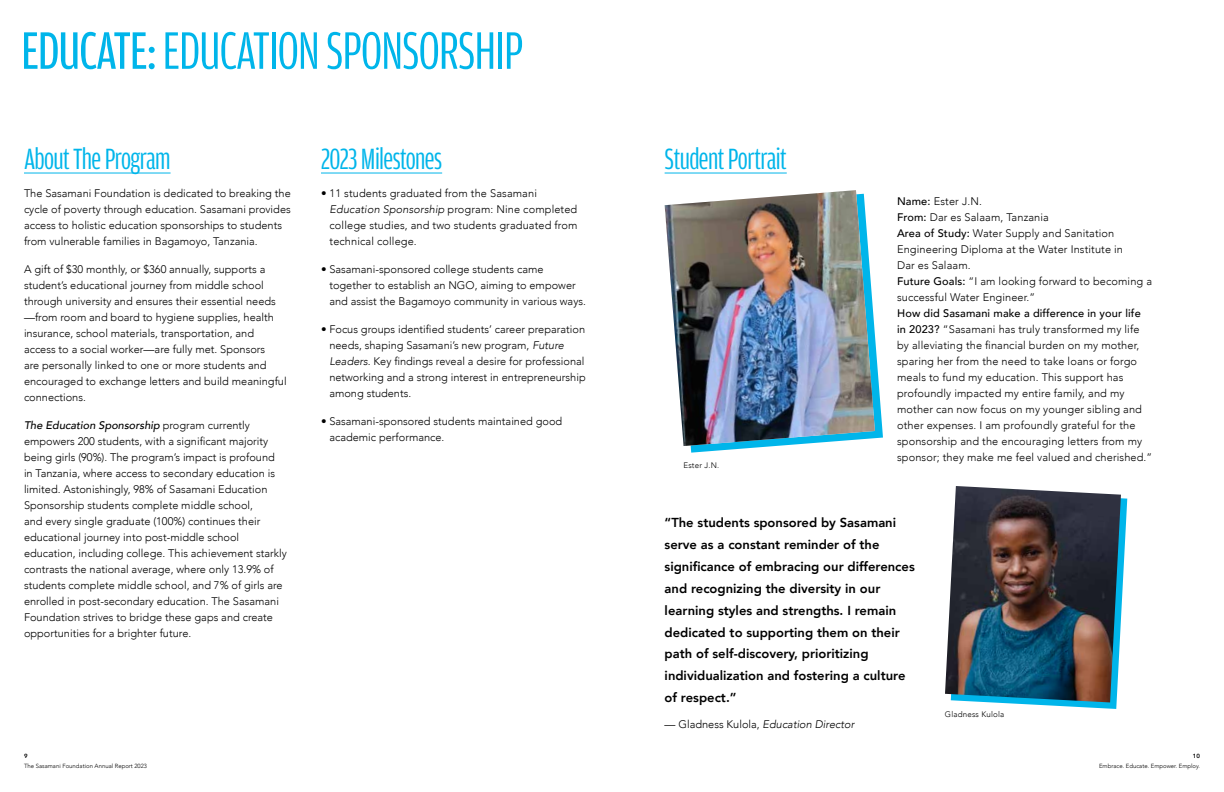
<style>
.page{position:relative;width:1224px;height:792px;background:#fff}
.page>*{position:absolute;margin:0;border:0;box-sizing:border-box;transform-origin:0 0}
.t1{font:56px "Amplitude Comp";letter-spacing:-.02em;color:#00b5ea}
.t2{font:31.1px "Amplitude Comp";letter-spacing:-.02em;color:#00b5ea}
.t3{font:800 13px/22px "Avenir";color:#000}
.t4{font:300 11px/16px "Avenir";color:#000}
.t5{font:italic 300 11px "Avenir";color:#000}
.t6{font:300 8px "Avenir";letter-spacing:.02em;color:#000}
.t7{font:300 6px "Avenir";color:#000}
.t8{font:800 6px "Avenir";color:#000}
.s1{font-style:inherit}
.s2{font-weight:500;font-style:italic}
.s3{font-style:italic}
.s4{font-weight:500}
.s5{font-style:normal}
</style>
<div class="page">
<hr style="left:24px;top:173px;width:147px;height:1px;background:#00b5ea">
<hr style="left:321px;top:173px;width:121px;height:1px;background:#00b5ea">
<hr style="left:665px;top:173px;width:122px;height:1px;background:#00b5ea">
<svg style="left:690px;top:336px;width:193px;height:117px"></svg>
<img style="left:665px;top:190px;width:210px;height:256px">
<svg style="left:984px;top:498px;width:143px;height:211px"></svg>
<img style="left:945px;top:486px;width:176px;height:216px">
<h1 class="t1" style="left:21px;top:21px;width:504px"><span class="s1">EDUCATE:</span> EDUCATION SPONSORSHIP</h1>
<h2 class="t2" style="left:24px;top:142px;width:148px">About The Program</h2>
<p class="t4" style="left:24px;top:185px;width:268px">The Sasamani Foundation is dedicated to breaking the cycle of poverty through education. Sasamani provides access to holistic education sponsorships to students from vulnerable families in Bagamoyo, Tanzania.</p>
<p class="t4" style="left:24px;top:261px;width:264px">A gift of $30 monthly, or $360 annually, supports a student’s educational journey from middle school through university and ensures their essential needs —from room and board to hygiene supplies, health insurance, school materials, transportation, and access to a social worker—are fully met. Sponsors<br>are personally linked to one or more students and encouraged to exchange letters and build meaningful connections.</p>
<p class="t4" style="left:24px;top:417px;width:264px"><span class="s2">The Education Sponsorship</span> program currently empowers 200 students, with a significant majority being girls (90%). The program’s impact is profound<br>in Tanzania, where access to secondary education is limited. Astonishingly, 98% of Sasamani Education Sponsorship students complete middle school,<br>and every single graduate (100%) continues their educational journey into post-middle school education, including college. This achievement starkly contrasts the national average, where only 13.9% of students complete middle school, and 7% of girls are enrolled in post-secondary education. The Sasamani Foundation strives to bridge these gaps and create opportunities for a brighter future.</p>
<h2 class="t2" style="left:321px;top:142px;width:123px">2023 Milestones</h2>
<p class="t4" style="left:330px;top:185px;width:249px;text-indent:-9px">• 11 students graduated from the Sasamani <span class="s3">Education Sponsorship</span> program: Nine completed college studies, and two students graduated from technical college.</p>
<p class="t4" style="left:329px;top:261px;width:258px;text-indent:-8px">• Sasamani-sponsored college students came together to establish an NGO, aiming to empower and assist the Bagamoyo community in various ways.</p>
<p class="t4" style="left:329px;top:321px;width:258px;text-indent:-8px">• Focus groups identified students’ career preparation needs, shaping Sasamani’s new program, <span class="s3">Future Leaders</span>. Key findings reveal a desire for professional networking and a strong interest in entrepreneurship among students.</p>
<p class="t4" style="left:329px;top:413px;width:234px;text-indent:-8px">• Sasamani-sponsored students maintained good academic performance.</p>
<p class="t8" style="left:24px;top:751px;width:5px">9</p>
<p class="t7" style="left:24px;top:762px;width:125px">The Sasamani Foundation Annual Report 2023</p>
<h2 class="t2" style="left:665px;top:142px;width:124px">Student Portrait</h2>
<p class="t6" style="left:684px;top:460px;width:37px">Ester J.N.</p>
<p class="t4" style="left:897px;top:193px;width:256px"><span class="s4">Name:</span> Ester J.N.<br><span class="s4">From:</span> Dar es Salaam, Tanzania<br><span class="s4">Area of Study:</span> Water Supply and Sanitation<br>Engineering Diploma at the Water Institute in<br>Dar es Salaam.<br><span class="s4">Future Goals:</span> “I am looking forward to becoming a successful Water Engineer.”</p>
<p class="t4" style="left:897px;top:305px;width:257px"><span class="s4">How did Sasamani make a difference in your life in 2023?</span> “Sasamani has truly transformed my life by alleviating the financial burden on my mother, sparing her from the need to take loans or forgo meals to fund my education. This support has profoundly impacted my entire family, and my mother can now focus on my younger sibling and other expenses. I am profoundly grateful for the sponsorship and the encouraging letters from my sponsor; they make me feel valued and cherished.”</p>
<p class="t3" style="left:665px;top:511px;width:252px">“The students sponsored by Sasamani serve as a constant reminder of the significance of embracing our differences and recognizing the diversity in our learning styles and strengths. I remain dedicated to supporting them on their path of self-discovery, prioritizing individualization and fostering a culture of respect.”</p>
<p class="t5" style="left:665px;top:718px;width:191px"><span class="s5">— Gladness Kulola,</span> Education Director</p>
<p class="t6" style="left:945px;top:709px;width:61px">Gladness Kulola</p>
<p class="t8" style="left:1193px;top:751px;width:9px">10</p>
<p class="t7" style="left:1099px;top:762px;width:102px">Embrace. Educate. Empower. Employ.</p>
</div>
